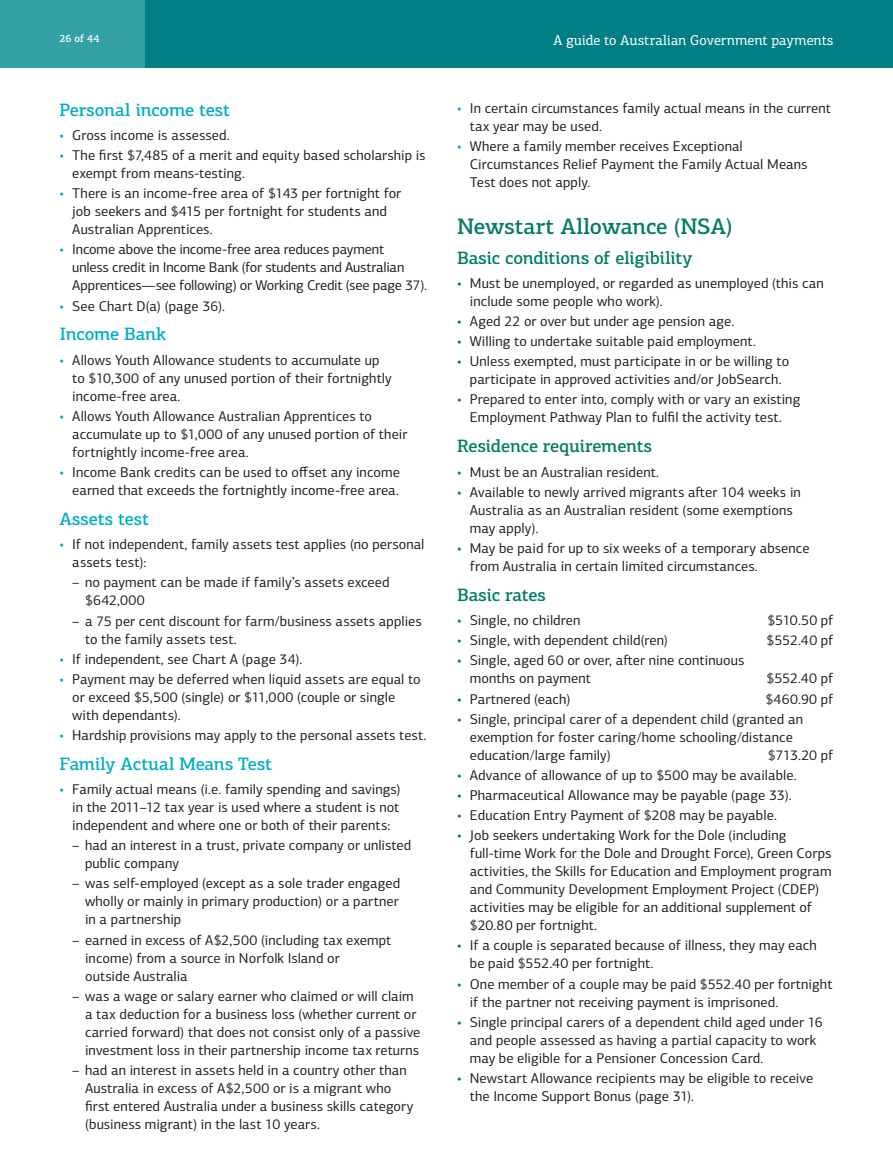
<style>
.page{position:relative;width:893px;height:1170px;background:#fff}
.page>*{position:absolute;margin:0;border:0;box-sizing:border-box;transform-origin:0 0}
.t1{font:500 22.5px "PF Centro Slab Pro";letter-spacing:-.01em;color:#007d60}
.t2{font:500 18px "PF Centro Slab Pro";letter-spacing:-.01em;color:#00aec5}
.t3{font:500 18px "PF Centro Slab Pro";letter-spacing:-.015em;color:#007d60}
.t4{font:14.25px/18px "PF Centro Sans Pro";letter-spacing:.005em;color:#231f20}
.t5{font:14.25px/18px "PF Centro Sans Pro";letter-spacing:-.015em;color:#231f20}
.t6{font:14.25px "PF Centro Slab Pro";color:#fff}
.t7{font:500 10.5px "PF Centro Slab Pro";color:#fff}
.s1{color:#00aec5}
.s2{color:#007d60}
</style>
<div class="page">
<div style="left:0;top:0;width:893px;height:68px;background:#008084"></div>
<div style="left:0;top:0;width:145px;height:68px;background:#33a1a6"></div>
<p class="t7" style="left:60px;top:32px;width:41px">26 of 44</p>
<p class="t6" style="left:553px;top:31px;width:282px">A guide to Australian Government payments</p>
<p class="t2" style="left:60px;top:98px;width:172px">Personal income test</p>
<p class="t4" style="left:60px;top:126px;width:172px"><span class="s1">•</span> Gross income is assessed.</p>
<p class="t4" style="left:72px;top:146px;width:355px;text-indent:-13px"><span class="s1">•</span> The first $7,485 of a merit and equity based scholarship is exempt from means-testing.</p>
<p class="t4" style="left:72px;top:184px;width:330px;text-indent:-13px"><span class="s1">•</span> There is an income-free area of $143 per fortnight for job seekers and $415 per fortnight for students and<br>Australian Apprentices.</p>
<p class="t5" style="left:72px;top:240px;width:356px;text-indent:-13px"><span class="s1">•</span> Income above the income-free area reduces payment<br>unless credit in Income Bank (for students and Australian<br>Apprentices—see following) or Working Credit (see page 37).</p>
<p class="t4" style="left:60px;top:297px;width:167px"><span class="s1">•</span> See Chart D(a) (page 36).</p>
<p class="t2" style="left:60px;top:323px;width:108px">Income Bank</p>
<p class="t4" style="left:72px;top:351px;width:321px;text-indent:-13px"><span class="s1">•</span> Allows Youth Allowance students to accumulate up to $10,300 of any unused portion of their fortnightly income-free area.</p>
<p class="t4" style="left:72px;top:407px;width:337px;text-indent:-13px"><span class="s1">•</span> Allows Youth Allowance Australian Apprentices to accumulate up to $1,000 of any unused portion of their fortnightly income-free area.</p>
<p class="t4" style="left:60px;top:463px;width:342px;text-align:right"><span class="s1">•</span> Income Bank credits can be used to offset any income earned that exceeds the fortnightly income-free area.</p>
<p class="t2" style="left:60px;top:507px;width:91px">Assets test</p>
<p class="t4" style="left:72px;top:535px;width:354px;text-indent:-13px"><span class="s1">•</span> If not independent, family assets test applies (no personal assets test):</p>
<p class="t4" style="left:85px;top:573px;width:306px;text-indent:-13px">– no payment can be made if family’s assets exceed $642,000</p>
<p class="t4" style="left:85px;top:611px;width:338px;text-indent:-13px">– a 75 per cent discount for farm/business assets applies to the family assets test.</p>
<p class="t4" style="left:60px;top:649px;width:244px"><span class="s1">•</span> If independent, see Chart A (page 34).</p>
<p class="t4" style="left:72px;top:670px;width:350px;text-indent:-13px"><span class="s1">•</span> Payment may be deferred when liquid assets are equal to or exceed $5,500 (single) or $11,000 (couple or single with dependants).</p>
<p class="t4" style="left:60px;top:726px;width:368px"><span class="s1">•</span> Hardship provisions may apply to the personal assets test.</p>
<p class="t2" style="left:60px;top:752px;width:214px">Family Actual Means Test</p>
<p class="t4" style="left:72px;top:780px;width:330px;text-align:justify;text-indent:-13px"><span class="s1">•</span> Family actual means (i.e. family spending and savings) in the 2011–12 tax year is used where a student is not independent and where one or both of their parents:</p>
<p class="t4" style="left:85px;top:836px;width:328px;text-indent:-13px">– had an interest in a trust, private company or unlisted public company</p>
<p class="t4" style="left:85px;top:874px;width:317px;text-align:justify;text-indent:-13px">– was self-employed (except as a sole trader engaged wholly or mainly in primary production) or a partner in a partnership</p>
<p class="t4" style="left:85px;top:930px;width:308px;text-indent:-13px">– earned in excess of A$2,500 (including tax exempt income) from a source in Norfolk Island or<br>outside Australia</p>
<p class="t4" style="left:85px;top:986px;width:337px;text-indent:-13px">– was a wage or salary earner who claimed or will claim a tax deduction for a business loss (whether current or carried forward) that does not consist only of a passive investment loss in their partnership income tax returns</p>
<p class="t4" style="left:85px;top:1060px;width:330px;text-indent:-13px">– had an interest in assets held in a country other than Australia in excess of A$2,500 or is a migrant who first entered Australia under a business skills category (business migrant) in the last 10 years.</p>
<p class="t4" style="left:470px;top:99px;width:363px;text-indent:-13px"><span class="s1">•</span> In certain circumstances family actual means in the current tax year may be used.</p>
<p class="t4" style="left:470px;top:137px;width:339px;text-indent:-13px"><span class="s1">•</span> Where a family member receives Exceptional<br>Circumstances Relief Payment the Family Actual Means<br>Test does not apply.</p>
<h1 class="t1" style="left:457px;top:212px;width:277px">Newstart Allowance (NSA)</h1>
<p class="t3" style="left:457px;top:246px;width:237px">Basic conditions of eligibility</p>
<p class="t4" style="left:470px;top:274px;width:355px;text-indent:-13px"><span class="s2">•</span> Must be unemployed, or regarded as unemployed (this can include some people who work).</p>
<p class="t4" style="left:457px;top:312px;width:279px"><span class="s2">•</span> Aged 22 or over but under age pension age.</p>
<p class="t4" style="left:457px;top:332px;width:300px"><span class="s2">•</span> Willing to undertake suitable paid employment.</p>
<p class="t4" style="left:457px;top:352px;width:334px;text-align:center"><span class="s2">•</span> Unless exempted, must participate in or be willing to participate in approved activities and/or JobSearch.</p>
<p class="t4" style="left:457px;top:390px;width:345px;text-align:center"><span class="s2">•</span> Prepared to enter into, comply with or vary an existing<br>Employment Pathway Plan to fulfil the activity test.</p>
<p class="t3" style="left:457px;top:435px;width:197px">Residence requirements</p>
<p class="t4" style="left:457px;top:463px;width:204px"><span class="s2">•</span> Must be an Australian resident.</p>
<p class="t4" style="left:470px;top:483px;width:333px;text-indent:-13px"><span class="s2">•</span> Available to newly arrived migrants after 104 weeks in<br>Australia as an Australian resident (some exemptions may apply).</p>
<p class="t4" style="left:470px;top:539px;width:341px;text-indent:-13px"><span class="s2">•</span> May be paid for up to six weeks of a temporary absence from Australia in certain limited circumstances.</p>
<p class="t3" style="left:457px;top:583px;width:90px">Basic rates</p>
<p class="t4" style="left:457px;top:611px;width:125px"><span class="s2">•</span> Single, no children</p>
<p class="t4" style="left:767px;top:611px;width:68px">$510.50 pf</p>
<p class="t4" style="left:457px;top:631px;width:212px"><span class="s2">•</span> Single, with dependent child(ren)</p>
<p class="t4" style="left:766px;top:631px;width:68px">$552.40 pf</p>
<p class="t4" style="left:470px;top:651px;width:276px;text-indent:-13px"><span class="s2">•</span> Single, aged 60 or over, after nine continuous months on payment</p>
<p class="t4" style="left:766px;top:669px;width:68px">$552.40 pf</p>
<p class="t4" style="left:457px;top:689px;width:115px"><span class="s2">•</span> Partnered (each)</p>
<p class="t4" style="left:765px;top:689px;width:70px">$460.90 pf</p>
<p class="t4" style="left:470px;top:709px;width:335px;text-indent:-13px"><span class="s2">•</span> Single, principal carer of a dependent child (granted an exemption for foster caring/home schooling/distance education/large family)</p>
<p class="t4" style="left:768px;top:745px;width:67px">$713.20 pf</p>
<p class="t4" style="left:457px;top:766px;width:341px"><span class="s2">•</span> Advance of allowance of up to $500 may be available.</p>
<p class="t4" style="left:457px;top:786px;width:336px"><span class="s2">•</span> Pharmaceutical Allowance may be payable (page 33).</p>
<p class="t4" style="left:457px;top:806px;width:321px"><span class="s2">•</span> Education Entry Payment of $208 may be payable.</p>
<p class="t4" style="left:470px;top:826px;width:363px;text-indent:-13px"><span class="s2">•</span> Job seekers undertaking Work for the Dole (including full-time Work for the Dole and Drought Force), Green Corps activities, the Skills for Education and Employment program and Community Development Employment Project (CDEP) activities may be eligible for an additional supplement of $20.80 per fortnight.</p>
<p class="t4" style="left:470px;top:936px;width:349px;text-indent:-13px"><span class="s2">•</span> If a couple is separated because of illness, they may each be paid $552.40 per fortnight.</p>
<p class="t4" style="left:470px;top:974px;width:364px;text-indent:-13px"><span class="s2">•</span> One member of a couple may be paid $552.40 per fortnight if the partner not receiving payment is imprisoned.</p>
<p class="t4" style="left:470px;top:1012px;width:354px;text-indent:-13px"><span class="s2">•</span> Single principal carers of a dependent child aged under 16 and people assessed as having a partial capacity to work may be eligible for a Pensioner Concession Card.</p>
<p class="t4" style="left:470px;top:1068px;width:345px;text-indent:-13px"><span class="s2">•</span> Newstart Allowance recipients may be eligible to receive the Income Support Bonus (page 31).</p>
</div>
